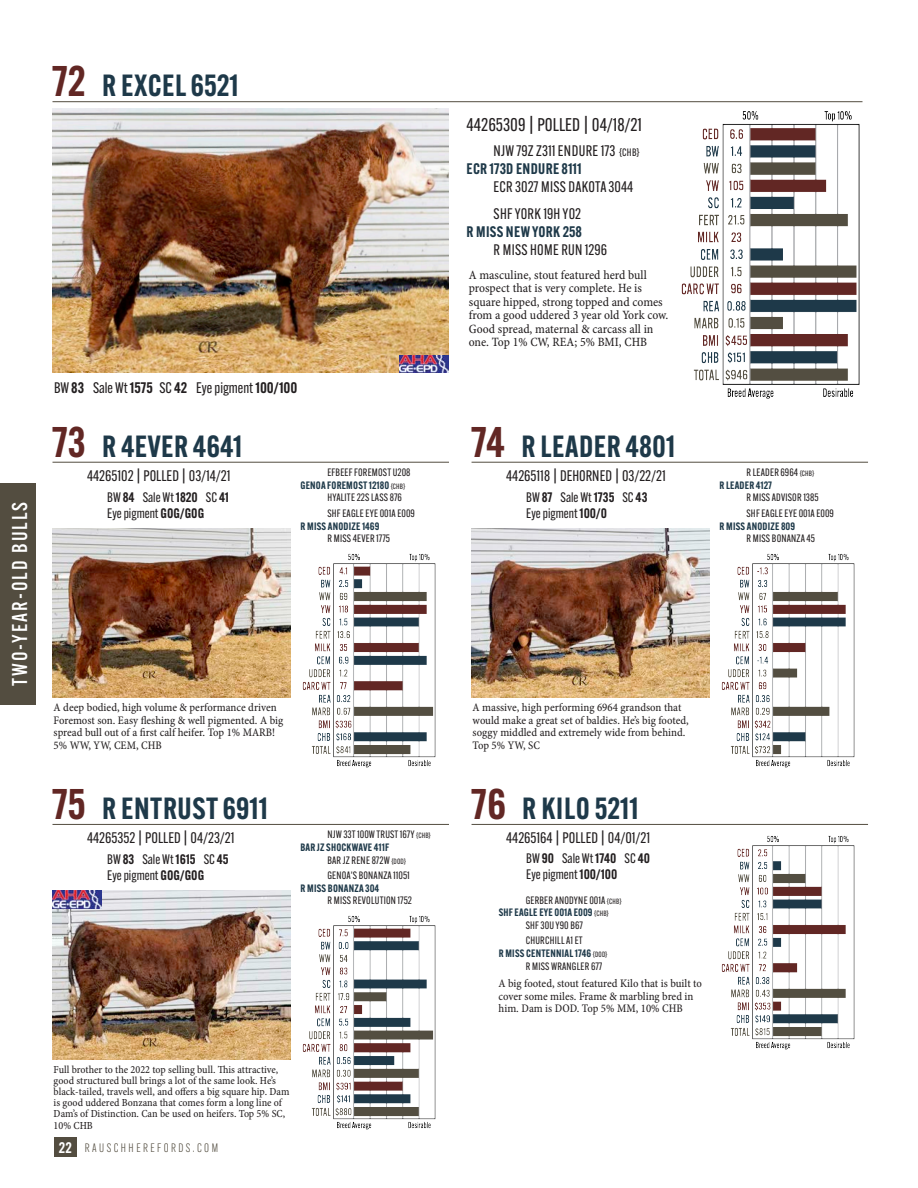
<style>
.page{position:relative;width:918px;height:1188px;background:#fff}
.page>*{position:absolute;margin:0;border:0;box-sizing:border-box;transform-origin:0 0}
.t1{font:600 30px "Alternate Gothic ATF";letter-spacing:.015em;color:#1e3949}
.t2{font:500 21px "Alternate Gothic ATF";letter-spacing:.1em;color:#fff}
.t3{font:18px "Alternate Gothic ATF";color:#231f20}
.t4{font:15px "Alternate Gothic ATF";color:#231f20}
.t5{font:600 15px "Alternate Gothic ATF";letter-spacing:.02em;color:#1e3949}
.t6{font:15px "Alternate Gothic ATF";letter-spacing:.02em;color:#231f20}
.t7{font:13.5px "Alternate Gothic ATF";color:#231f20}
.t8{font:12.75px/13.5px "Minion Pro Cn Capt";letter-spacing:-.005em;color:#231f20}
.t9{font:300 12px "Alternate Gothic ATF";letter-spacing:.2em;color:#534d40}
.t10{font:11.7px/12.8px "Minion Pro Cn Capt";color:#231f20}
.t11{font:10.8px/11.2px "Minion Pro Cn Capt";color:#231f20}
.t12{font:10.5px "Alternate Gothic ATF";letter-spacing:.02em;color:#231f20}
.t13{font:600 10.5px "Alternate Gothic ATF";letter-spacing:.02em;color:#1e3949}
.s1{font-size:42px;color:#622724}
.s2{font-weight:600}
.s3{font-weight:400;font-size:7.5px;color:#231f20}
.s4{font-size:7.5px}
.s5{font-weight:600;font-size:15px;color:#fff}
.s6{font-size:10.5px}
</style>
<div class="page">
<svg style="left:54px;top:1137px;width:23px;height:20px"></svg>
<div style="left:0;top:483px;width:36px;height:222px;background:#534d40"></div>
<img style="left:681px;top:111px;width:179px;height:288px">
<img style="left:52px;top:108px;width:396px;height:264px">
<hr style="left:52px;top:101px;width:810px;height:1px;background:#534d40">
<img style="left:399px;top:355px;width:49px;height:17px">
<img style="left:52px;top:529px;width:238px;height:168px">
<hr style="left:52px;top:462px;width:397px;height:1px;background:#534d40">
<img style="left:302px;top:553px;width:134px;height:215px">
<img style="left:472px;top:529px;width:237px;height:168px">
<hr style="left:472px;top:462px;width:396px;height:1px;background:#534d40">
<img style="left:721px;top:553px;width:134px;height:215px">
<img style="left:52px;top:891px;width:238px;height:168px">
<hr style="left:52px;top:824px;width:397px;height:1px;background:#534d40">
<img style="left:302px;top:915px;width:134px;height:215px">
<img style="left:721px;top:835px;width:134px;height:215px">
<hr style="left:472px;top:824px;width:396px;height:1px;background:#534d40">
<p class="t1" style="left:52px;top:66px;width:188px"><span class="s1">72</span> R EXCEL 6521</p>
<h2 class="t2" style="left:7px;top:686px;width:186px;rotate:-90deg">TWO-YEAR-OLD BULLS</h2>
<p class="t4" style="left:54px;top:378px;width:245px">BW <span class="s2">83</span> Sale Wt <span class="s2">1575</span> SC <span class="s2">42</span> Eye pigment <span class="s2">100/100</span></p>
<p class="t1" style="left:52px;top:427px;width:191px"><span class="s1">73</span> R 4EVER 4641</p>
<p class="t4" style="left:87px;top:467px;width:145px">44265102 | POLLED | 03/14/21</p>
<p class="t7" style="left:107px;top:489px;width:123px">BW <span class="s2">84</span> Sale Wt <span class="s2">1820</span> SC <span class="s2">41</span></p>
<p class="t7" style="left:107px;top:505px;width:98px">Eye pigment <span class="s2">GOG/GOG</span></p>
<p class="t12" style="left:327px;top:466px;width:85px">EFBEEF FOREMOST U208</p>
<p class="t13" style="left:300px;top:478px;width:106px">GENOA FOREMOST 12180 <span class="s3">{CHB}</span></p>
<p class="t12" style="left:327px;top:491px;width:76px">HYALITE 22S LASS 876</p>
<p class="t12" style="left:327px;top:507px;width:89px">SHF EAGLE EYE 001A E009</p>
<p class="t13" style="left:300px;top:519px;width:81px">R MISS ANODIZE 1469</p>
<p class="t12" style="left:327px;top:532px;width:64px">R MISS 4EVER 1775</p>
<p class="t10" style="left:54px;top:701px;width:231px">A deep bodied, high volume &amp; performance driven Foremost son. Easy fleshing &amp; well pigmented. A big spread bull out of a first calf heifer. Top 1% MARB!<br>5% WW, YW, CEM, CHB</p>
<p class="t1" style="left:52px;top:790px;width:217px"><span class="s1">75</span> R ENTRUST 6911</p>
<p class="t4" style="left:87px;top:829px;width:149px">44265352 | POLLED | 04/23/21</p>
<p class="t7" style="left:107px;top:851px;width:123px">BW <span class="s2">83</span> Sale Wt <span class="s2">1615</span> SC <span class="s2">45</span></p>
<p class="t7" style="left:107px;top:867px;width:98px">Eye pigment <span class="s2">GOG/GOG</span></p>
<p class="t12" style="left:327px;top:828px;width:105px">NJW 33T 100W TRUST 167Y <span class="s4">{CHB}</span></p>
<p class="t13" style="left:300px;top:841px;width:90px">BAR JZ SHOCKWAVE 411F</p>
<p class="t12" style="left:327px;top:854px;width:80px">BAR JZ RENE 872W <span class="s4">{DOD}</span></p>
<p class="t12" style="left:327px;top:869px;width:84px">GENOA’S BONANZA 11051</p>
<p class="t13" style="left:300px;top:881px;width:80px">R MISS BONANZA 304</p>
<p class="t12" style="left:327px;top:894px;width:86px">R MISS REVOLUTION 1752</p>
<p class="t11" style="left:54px;top:1064px;width:237px">Full brother to the 2022 top selling bull. This attractive, good structured bull brings a lot of the same look. He’s black-tailed, travels well, and offers a big square hip. Dam is good uddered Bonzana that comes form a long line of Dam’s of Distinction. Can be used on heifers. Top 5% SC, 10% CHB</p>
<p class="t9" style="left:59px;top:1140px;width:161px"><span class="s5">22</span> RAUSCHHEREFORDS.COM</p>
<p class="t3" style="left:466px;top:113px;width:177px">44265309 | POLLED | 04/18/21</p>
<p class="t4" style="left:494px;top:141px;width:148px">NJW 79Z Z311 ENDURE 173 <span class="s6">{CHB}</span></p>
<p class="t5" style="left:467px;top:159px;width:117px">ECR 173D ENDURE 8111</p>
<p class="t4" style="left:494px;top:177px;width:141px">ECR 3027 MISS DAKOTA 3044</p>
<p class="t4" style="left:494px;top:204px;width:89px">SHF YORK 19H Y02</p>
<p class="t5" style="left:467px;top:222px;width:117px">R MISS NEW YORK 258</p>
<p class="t6" style="left:494px;top:240px;width:115px">R MISS HOME RUN 1296</p>
<p class="t8" style="left:469px;top:268px;width:201px">A masculine, stout featured herd bull prospect that is very complete. He is square hipped, strong topped and comes from a good uddered 3 year old York cow.<br>Good spread, maternal &amp; carcass all in one. Top 1% CW, REA; 5% BMI, CHB</p>
<p class="t1" style="left:472px;top:427px;width:205px"><span class="s1">74</span> R LEADER 4801</p>
<p class="t4" style="left:506px;top:467px;width:161px">44265118 | DEHORNED | 03/22/21</p>
<p class="t7" style="left:526px;top:489px;width:123px">BW <span class="s2">87</span> Sale Wt <span class="s2">1735</span> SC <span class="s2">43</span></p>
<p class="t7" style="left:526px;top:505px;width:82px">Eye pigment <span class="s2">100/0</span></p>
<p class="t12" style="left:746px;top:466px;width:69px">R LEADER 6964 <span class="s4">{CHB}</span></p>
<p class="t13" style="left:719px;top:478px;width:54px">R LEADER 4127</p>
<p class="t12" style="left:746px;top:491px;width:74px">R MISS ADVISOR 1385</p>
<p class="t12" style="left:746px;top:507px;width:89px">SHF EAGLE EYE 001A E009</p>
<p class="t13" style="left:719px;top:519px;width:77px">R MISS ANODIZE 809</p>
<p class="t12" style="left:746px;top:532px;width:70px">R MISS BONANZA 45</p>
<p class="t10" style="left:473px;top:701px;width:218px">A massive, high performing 6964 grandson that would make a great set of baldies. He’s big footed, soggy middled and extremely wide from behind.</p>
<p class="t10" style="left:473px;top:739px;width:69px">Top 5% YW, SC</p>
<p class="t1" style="left:472px;top:790px;width:169px"><span class="s1">76</span> R KILO 5211</p>
<p class="t4" style="left:506px;top:829px;width:146px">44265164 | POLLED | 04/01/21</p>
<p class="t7" style="left:526px;top:850px;width:125px">BW <span class="s2">90</span> Sale Wt <span class="s2">1740</span> SC <span class="s2">40</span></p>
<p class="t7" style="left:526px;top:866px;width:93px">Eye pigment <span class="s2">100/100</span></p>
<p class="t12" style="left:526px;top:893px;width:97px">GERBER ANODYNE 001A <span class="s4">{CHB}</span></p>
<p class="t13" style="left:499px;top:906px;width:112px">SHF EAGLE EYE 001A E009 <span class="s3">{CHB}</span></p>
<p class="t12" style="left:526px;top:919px;width:59px">SHF 30U Y90 B67</p>
<p class="t12" style="left:526px;top:934px;width:59px">CHURCHILL A1 ET</p>
<p class="t13" style="left:499px;top:947px;width:110px">R MISS CENTENNIAL 1746 <span class="s3">{DOD}</span></p>
<p class="t12" style="left:526px;top:959px;width:78px">R MISS WRANGLER 677</p>
<p class="t10" style="left:499px;top:977px;width:205px">A big footed, stout featured Kilo that is built to cover some miles. Frame &amp; marbling bred in him. Dam is DOD. Top 5% MM, 10% CHB</p>
</div>
